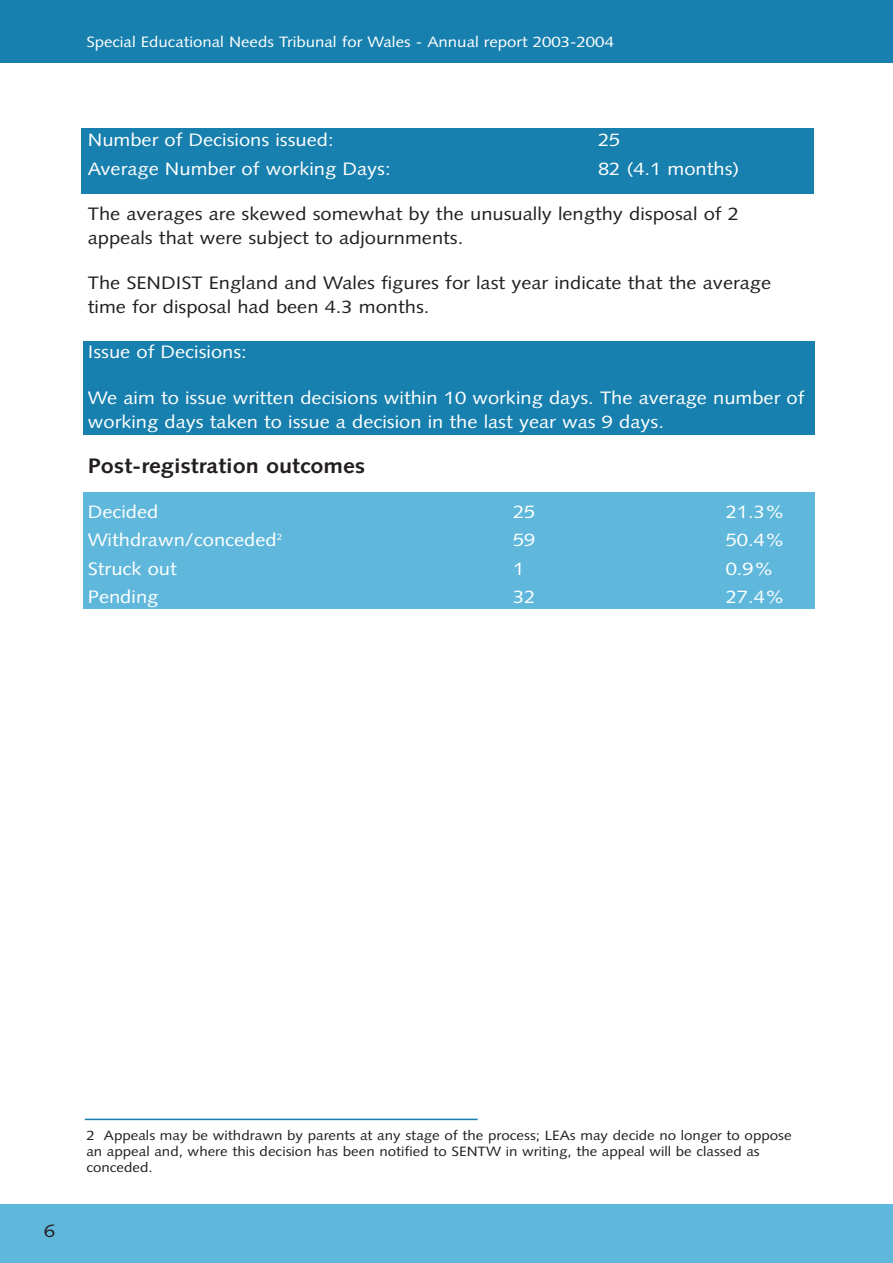
<style>
.page{position:relative;width:893px;height:1263px;background:#fff}
.page>*{position:absolute;margin:0;border:0;box-sizing:border-box;transform-origin:0 0}
.t1{font:700 21px "Syntax";color:#231f20;scale:1.12 1}
.t2{font:18px/24px "Syntax";color:#fff;scale:1.12 1}
.t3{font:18px/24px "Syntax";color:#231f20;scale:1.12 1}
.t4{font:15px "Syntax";color:#fff;scale:1.12 1}
.t5{font:13.5px/16.2px "Syntax";color:#231f20;scale:1.12 1}
</style>
<div class="page">
<div style="left:82px;top:128px;width:732px;height:66px;background:#1780ae"></div>
<div style="left:83px;top:341px;width:731px;height:94px;background:#1780ae"></div>
<hr style="left:892px;top:0;width:1px;height:64px;background:#1780ae">
<div style="left:83px;top:492px;width:731px;height:116px;background:#5fb8db"></div>
<div style="left:0;top:0;width:893px;height:63px;background:#1780ae"></div>
<div style="left:0;top:1204px;width:893px;height:59px;background:#5fb8db"></div>
<hr style="left:85px;top:1119px;width:393px;height:1px;background:#1780ae">
<p class="t4" style="left:86px;top:36px;width:473px">Special Educational Needs Tribunal for Wales - Annual report 2003-2004</p>
<p class="t2" style="left:88px;top:130px;width:221px">Number of Decisions issued:</p>
<p class="t2" style="left:598px;top:130px;width:22px">25</p>
<p class="t2" style="left:88px;top:158px;width:272px">Average Number of working Days:</p>
<p class="t2" style="left:598px;top:158px;width:128px">82 (4.1 months)</p>
<p class="t3" style="left:88px;top:203px;width:583px">The averages are skewed somewhat by the unusually lengthy disposal of 2 appeals that were subject to adjournments.</p>
<p class="t3" style="left:88px;top:273px;width:612px">The SENDIST England and Wales figures for last year indicate that the average time for disposal had been 4.3 months.</p>
<p class="t2" style="left:88px;top:342px;width:143px">Issue of Decisions:</p>
<p class="t2" style="left:88px;top:387px;width:641px">We aim to issue written decisions within 10 working days. The average number of working days taken to issue a decision in the last year was 9 days.</p>
<p class="t1" style="left:88px;top:457px;width:249px">Post-registration outcomes</p>
<p class="t2" style="left:88px;top:502px;width:64px">Decided</p>
<p class="t2" style="left:513px;top:502px;width:22px">25</p>
<p class="t2" style="left:726px;top:502px;width:55px">21.3%</p>
<p class="t2" style="left:88px;top:530px;width:175px">Withdrawn/conceded<sup>2</sup></p>
<p class="t2" style="left:513px;top:530px;width:22px">59</p>
<p class="t2" style="left:726px;top:530px;width:55px">50.4%</p>
<p class="t2" style="left:88px;top:558px;width:81px">Struck out</p>
<p class="t2" style="left:513px;top:558px;width:12px">1</p>
<p class="t2" style="left:726px;top:558px;width:45px">0.9%</p>
<p class="t2" style="left:88px;top:586px;width:65px">Pending</p>
<p class="t2" style="left:513px;top:586px;width:22px">32</p>
<p class="t2" style="left:726px;top:586px;width:55px">27.4%</p>
<p class="t3" style="left:44px;top:1220px;width:12px">6</p>
<p class="t5" style="left:86px;top:1128px;width:631px">2 Appeals may be withdrawn by parents at any stage of the process; LEAs may decide no longer to oppose an appeal and, where this decision has been notified to SENTW in writing, the appeal will be classed as conceded.</p>
</div>
